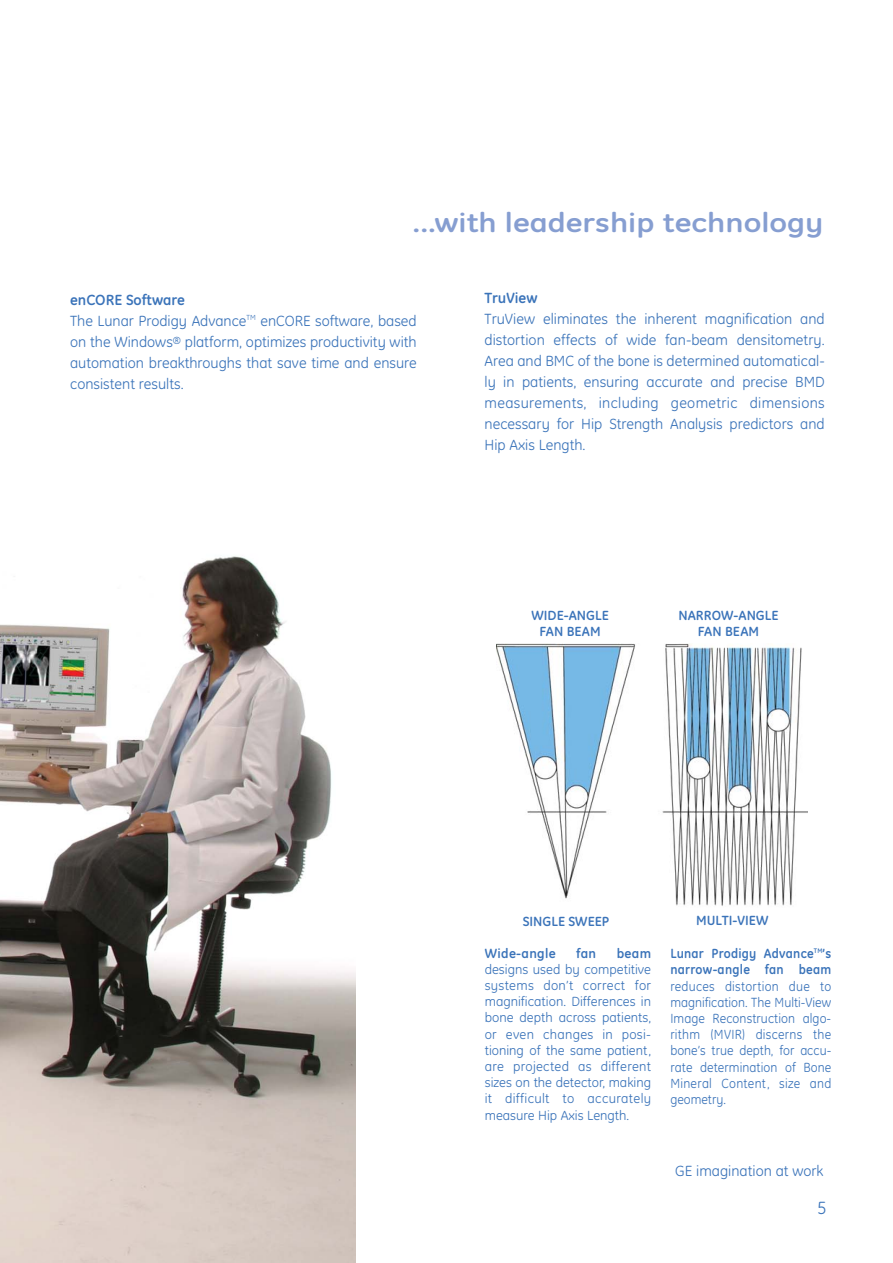
<style>
.page{position:relative;width:893px;height:1263px;background:#fff}
.page>*{position:absolute;margin:0;border:0;box-sizing:border-box;transform-origin:0 0}
.t1{font:700 27px "GE Inspira";color:#869ed1;scale:1.2 1}
.t2{font:18px "GE Inspira";color:#3a73b9}
.t3{font:15px/21px "GE Inspira";color:#3a73b9;text-align:justify}
.t4{font:700 15px "GE Inspira";color:#3a73b9}
.t5{font:13.5px/16.2px "GE Inspira";letter-spacing:.005em;color:#3a73b9;text-align:justify}
.t6{font:13.5px/16.2px "GE Inspira";letter-spacing:.005em;color:#3a73b9;text-align:justify;scale:.95 1}
.t7{font:700 13.5px/16.2px "GE Inspira";letter-spacing:.015em;color:#3a73b9;text-align:center}
.t8{font:700 13.5px/16.2px "GE Inspira";letter-spacing:.015em;color:#3a73b9;scale:.95 1}
.s1{font-weight:700}
</style>
<div class="page">
<img style="left:0;top:556px;width:356px;height:707px">
<img style="left:497px;top:643px;width:311px;height:263px">
<h1 class="t1" style="left:413px;top:213px;width:344px">...with leadership technology</h1>
<p class="t3" style="left:70px;top:291px;width:348px;text-align:left"><span class="s1">enCORE Software<br></span>The Lunar Prodigy Advance<sup>TM</sup> enCORE software, based on the Windows<sup>®</sup> platform, optimizes productivity with automation breakthroughs that save time and ensure consistent results.</p>
<p class="t4" style="left:484px;top:293px;width:54px">TruView</p>
<p class="t3" style="left:484px;top:310px;width:342px">TruView eliminates the inherent magnification and distortion effects of wide fan-beam densitometry.<br>Area and BMC of the bone is determined automatical&shy;ly in patients, ensuring accurate and precise BMD measurements, including geometric dimensions necessary for Hip Strength Analysis predictors and Hip Axis Length.</p>
<p class="t7" style="left:531px;top:608px;width:79px">WIDE-ANGLE<br>FAN BEAM</p>
<p class="t7" style="left:678px;top:609px;width:101px">NARROW-ANGLE<br>FAN BEAM</p>
<p class="t7" style="left:523px;top:915px;width:88px">SINGLE SWEEP</p>
<p class="t7" style="left:696px;top:914px;width:74px">MULTI-VIEW</p>
<p class="t7" style="left:485px;top:946px;width:72px">Wide-angle</p>
<p class="t7" style="left:576px;top:946px;width:21px">fan</p>
<p class="t7" style="left:617px;top:946px;width:36px">beam</p>
<p class="t5" style="left:485px;top:962px;width:168px">designs used by competitive systems don’t correct for magnification. Differences in bone depth across patients, or even changes in posi&shy;tioning of the same patient, are projected as different sizes on the detector, making it difficult to accurately measure Hip Axis Length.</p>
<p class="t8" style="left:670px;top:947px;width:171px">Lunar Prodigy Advance<sup>TM</sup>’s narrow-angle fan beam</p>
<p class="t6" style="left:670px;top:979px;width:171px">reduces distortion due to magnification. The Multi-View Image Reconstruction algo&shy;rithm (MVIR) discerns the bone’s true depth, for accu&shy;rate determination of Bone Mineral Content, size and geometry.</p>
<p class="t3" style="left:675px;top:1162px;width:150px">GE imagination at work</p>
<p class="t2" style="left:817px;top:1201px;width:11px">5</p>
</div>
